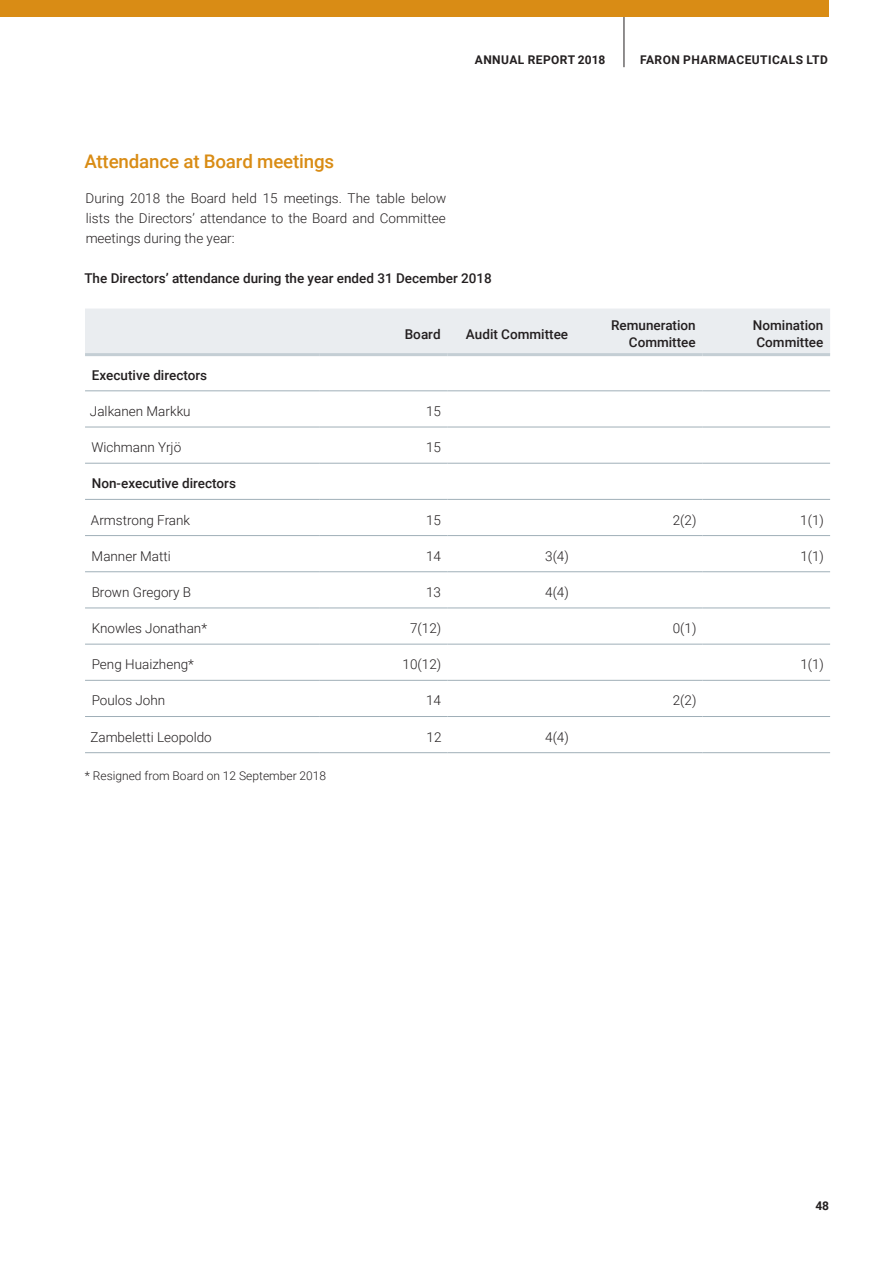
<style>
.page{position:relative;width:893px;height:1263px;background:#fff}
.page>*{position:absolute;margin:0;border:0;box-sizing:border-box;transform-origin:0 0}
.t1{font:500 18.75px "Roboto";letter-spacing:-.01em;color:#d98c15}
.t2{font:300 13.5px/20px "Roboto";color:#231f20;text-align:justify}
.t3{font:500 13.5px/16.5px "Roboto";color:#231f20;text-align:right}
.t4{font:700 12px "Roboto";letter-spacing:.035em;color:#231f20}
.t5{font:300 12px "Roboto";color:#231f20}
</style>
<div class="page">
<div style="left:85px;top:309px;width:745px;height:44px;background:#eaedf0"></div>
<hr style="left:85px;top:353px;width:235px;height:3px;background:#c4ced4">
<hr style="left:320px;top:353px;width:127px;height:3px;background:#c4ced4">
<hr style="left:447px;top:353px;width:128px;height:3px;background:#c4ced4">
<hr style="left:575px;top:353px;width:127px;height:3px;background:#c4ced4">
<hr style="left:702px;top:353px;width:128px;height:3px;background:#c4ced4">
<hr style="left:85px;top:390px;width:235px;height:1px;background:#a0afb8">
<hr style="left:320px;top:390px;width:127px;height:1px;background:#a0afb8">
<hr style="left:447px;top:390px;width:128px;height:1px;background:#a0afb8">
<hr style="left:575px;top:390px;width:127px;height:1px;background:#a0afb8">
<hr style="left:702px;top:390px;width:128px;height:1px;background:#a0afb8">
<hr style="left:85px;top:427px;width:235px;height:1px;background:#a0afb8">
<hr style="left:320px;top:427px;width:127px;height:1px;background:#a0afb8">
<hr style="left:447px;top:427px;width:128px;height:1px;background:#a0afb8">
<hr style="left:575px;top:427px;width:127px;height:1px;background:#a0afb8">
<hr style="left:702px;top:427px;width:128px;height:1px;background:#a0afb8">
<hr style="left:85px;top:463px;width:235px;height:1px;background:#a0afb8">
<hr style="left:320px;top:463px;width:127px;height:1px;background:#a0afb8">
<hr style="left:447px;top:463px;width:128px;height:1px;background:#a0afb8">
<hr style="left:575px;top:463px;width:127px;height:1px;background:#a0afb8">
<hr style="left:702px;top:463px;width:128px;height:1px;background:#a0afb8">
<hr style="left:85px;top:499px;width:235px;height:1px;background:#a0afb8">
<hr style="left:320px;top:499px;width:127px;height:1px;background:#a0afb8">
<hr style="left:447px;top:499px;width:128px;height:1px;background:#a0afb8">
<hr style="left:575px;top:499px;width:127px;height:1px;background:#a0afb8">
<hr style="left:702px;top:499px;width:128px;height:1px;background:#a0afb8">
<hr style="left:85px;top:535px;width:235px;height:1px;background:#a0afb8">
<hr style="left:320px;top:535px;width:127px;height:1px;background:#a0afb8">
<hr style="left:447px;top:535px;width:128px;height:1px;background:#a0afb8">
<hr style="left:575px;top:535px;width:127px;height:1px;background:#a0afb8">
<hr style="left:702px;top:535px;width:128px;height:1px;background:#a0afb8">
<hr style="left:85px;top:571px;width:235px;height:1px;background:#a0afb8">
<hr style="left:320px;top:571px;width:127px;height:1px;background:#a0afb8">
<hr style="left:447px;top:571px;width:128px;height:1px;background:#a0afb8">
<hr style="left:575px;top:571px;width:127px;height:1px;background:#a0afb8">
<hr style="left:702px;top:571px;width:128px;height:1px;background:#a0afb8">
<hr style="left:85px;top:608px;width:235px;height:1px;background:#a0afb8">
<hr style="left:320px;top:608px;width:127px;height:1px;background:#a0afb8">
<hr style="left:447px;top:608px;width:128px;height:1px;background:#a0afb8">
<hr style="left:575px;top:608px;width:127px;height:1px;background:#a0afb8">
<hr style="left:702px;top:608px;width:128px;height:1px;background:#a0afb8">
<hr style="left:85px;top:644px;width:235px;height:1px;background:#a0afb8">
<hr style="left:320px;top:644px;width:127px;height:1px;background:#a0afb8">
<hr style="left:447px;top:644px;width:128px;height:1px;background:#a0afb8">
<hr style="left:575px;top:644px;width:127px;height:1px;background:#a0afb8">
<hr style="left:702px;top:644px;width:128px;height:1px;background:#a0afb8">
<hr style="left:85px;top:680px;width:235px;height:1px;background:#a0afb8">
<hr style="left:320px;top:680px;width:127px;height:1px;background:#a0afb8">
<hr style="left:447px;top:680px;width:128px;height:1px;background:#a0afb8">
<hr style="left:575px;top:680px;width:127px;height:1px;background:#a0afb8">
<hr style="left:702px;top:680px;width:128px;height:1px;background:#a0afb8">
<hr style="left:85px;top:716px;width:235px;height:1px;background:#a0afb8">
<hr style="left:320px;top:716px;width:127px;height:1px;background:#a0afb8">
<hr style="left:447px;top:716px;width:128px;height:1px;background:#a0afb8">
<hr style="left:575px;top:716px;width:127px;height:1px;background:#a0afb8">
<hr style="left:702px;top:716px;width:128px;height:1px;background:#a0afb8">
<hr style="left:85px;top:752px;width:235px;height:1px;background:#a0afb8">
<hr style="left:320px;top:752px;width:127px;height:1px;background:#a0afb8">
<hr style="left:447px;top:752px;width:128px;height:1px;background:#a0afb8">
<hr style="left:575px;top:752px;width:127px;height:1px;background:#a0afb8">
<hr style="left:702px;top:752px;width:128px;height:1px;background:#a0afb8">
<hr style="left:624px;top:17px;width:1px;height:50px;background:#231f20">
<div style="left:0;top:0;width:829px;height:17px;background:#d98c15"></div>
<p class="t4" style="left:475px;top:51px;width:132px">ANNUAL REPORT 2018</p>
<p class="t4" style="left:640px;top:51px;width:189px">FARON PHARMACEUTICALS LTD</p>
<h1 class="t1" style="left:84px;top:148px;width:251px">Attendance at Board meetings</h1>
<p class="t2" style="left:86px;top:188px;width:362px">During 2018 the Board held 15 meetings. The table below lists the Directors’ attendance to the Board and Committee meetings during the year:</p>
<p class="t3" style="left:84px;top:269px;width:409px">The Directors’ attendance during the year ended 31 December 2018</p>
<p class="t3" style="left:405px;top:325px;width:37px">Board</p>
<p class="t3" style="left:466px;top:325px;width:104px">Audit Committee</p>
<p class="t3" style="left:611px;top:317px;width:86px">Remuneration<br>Committee</p>
<p class="t3" style="left:753px;top:317px;width:72px;text-align:left">Nomination<br>Committee</p>
<p class="t3" style="left:92px;top:366px;width:117px">Executive directors</p>
<p class="t2" style="left:90px;top:401px;width:102px">Jalkanen Markku</p>
<p class="t2" style="left:426px;top:401px;width:16px">15</p>
<p class="t2" style="left:91px;top:437px;width:91px">Wichmann Yrjö</p>
<p class="t2" style="left:426px;top:437px;width:16px">15</p>
<p class="t3" style="left:92px;top:475px;width:146px">Non-executive directors</p>
<p class="t2" style="left:91px;top:509px;width:101px">Armstrong Frank</p>
<p class="t2" style="left:426px;top:509px;width:16px">15</p>
<p class="t2" style="left:673px;top:509px;width:25px">2(2)</p>
<p class="t2" style="left:800px;top:509px;width:25px">1(1)</p>
<p class="t2" style="left:92px;top:545px;width:81px">Manner Matti</p>
<p class="t2" style="left:426px;top:545px;width:16px">14</p>
<p class="t2" style="left:545px;top:545px;width:25px">3(4)</p>
<p class="t2" style="left:800px;top:545px;width:25px">1(1)</p>
<p class="t2" style="left:92px;top:582px;width:101px">Brown Gregory B</p>
<p class="t2" style="left:426px;top:582px;width:16px">13</p>
<p class="t2" style="left:545px;top:582px;width:25px">4(4)</p>
<p class="t2" style="left:92px;top:618px;width:117px">Knowles Jonathan*</p>
<p class="t2" style="left:410px;top:618px;width:33px">7(12)</p>
<p class="t2" style="left:673px;top:618px;width:25px">0(1)</p>
<p class="t2" style="left:92px;top:654px;width:104px">Peng Huaizheng*</p>
<p class="t2" style="left:403px;top:654px;width:40px">10(12)</p>
<p class="t2" style="left:800px;top:654px;width:25px">1(1)</p>
<p class="t2" style="left:92px;top:690px;width:75px">Poulos John</p>
<p class="t2" style="left:426px;top:690px;width:16px">14</p>
<p class="t2" style="left:673px;top:690px;width:25px">2(2)</p>
<p class="t2" style="left:90px;top:726px;width:123px">Zambeletti Leopoldo</p>
<p class="t2" style="left:427px;top:726px;width:16px">12</p>
<p class="t2" style="left:545px;top:726px;width:25px">4(4)</p>
<p class="t5" style="left:85px;top:767px;width:243px">* Resigned from Board on 12 September 2018</p>
<p class="t4" style="left:815px;top:1197px;width:15px">48</p>
</div>
